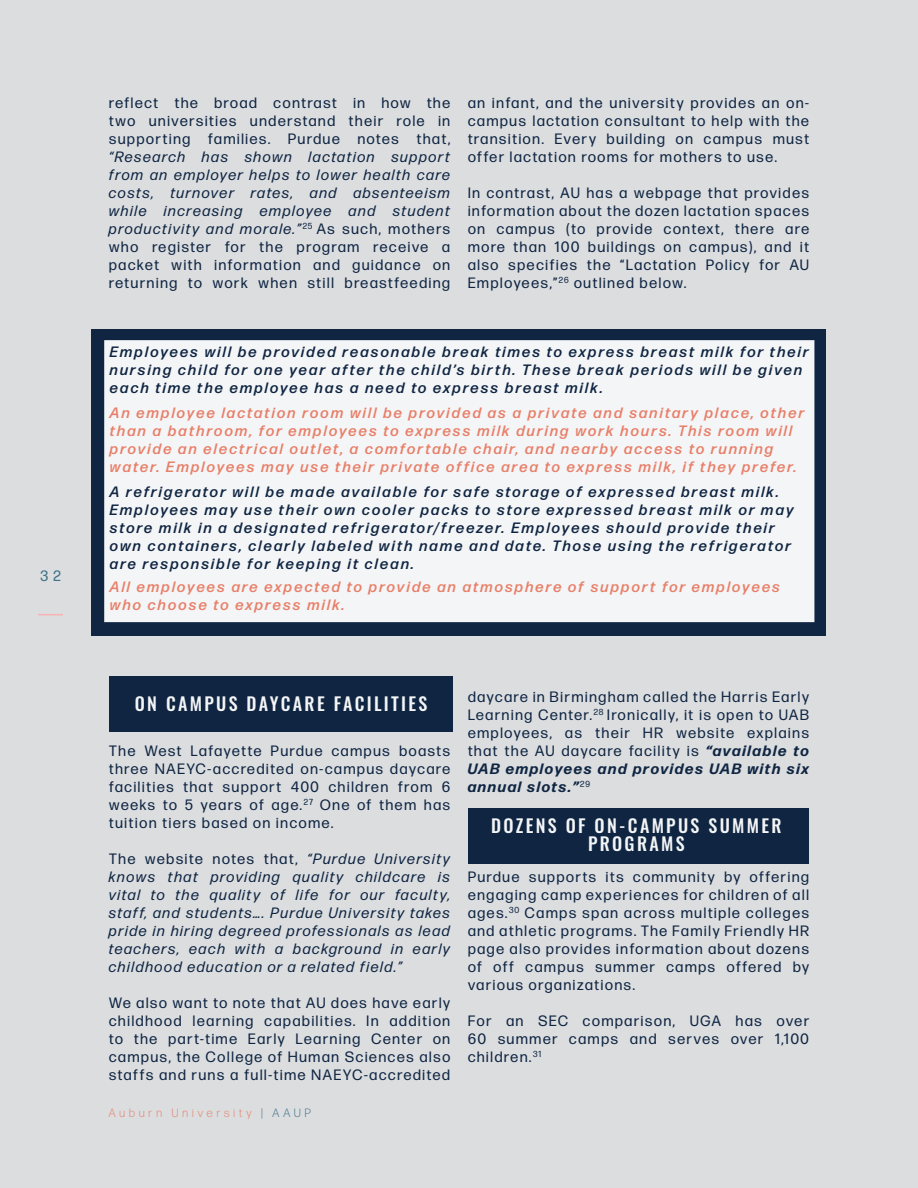
<style>
.page{position:relative;width:918px;height:1188px;background:#dbdddf}
.page>*{position:absolute;margin:0;border:0;box-sizing:border-box;transform-origin:0 0}
.t1{font:500 18px/18px "Oswald";letter-spacing:.13em;color:#f4f5f6;text-align:center}
.t2{font:15px/18px "Forma DJR Display";letter-spacing:.12em;color:#0f2542;text-align:justify}
.t3{font:italic 15px/18px "Forma DJR Display";letter-spacing:.12em;color:#0f2542;text-align:justify}
.t4{font:italic 500 15px/18px "Forma DJR Display";letter-spacing:.16em;color:#0f2542}
.t5{font:italic 500 15px/18px "Forma DJR Display";letter-spacing:.16em;color:#e87f69}
.t6{font:15px "Forma DJR Display";color:#3e7088}
.t7{font:300 12px "Forma DJR Display";letter-spacing:.34em;color:#e87f69}
.s1{font-style:normal}
.s2{color:#3e7088}
.s3{font-weight:700;font-style:italic}
</style>
<div class="page">
<svg style="left:38px;top:614px;width:25px;height:1px"></svg>
<div style="left:109px;top:676px;width:344px;height:56px;background:#0f2542"></div>
<div style="left:92px;top:329px;width:734px;height:307px;background:#0f2542"></div>
<div style="left:104px;top:340px;width:710px;height:282px;background:#f4f5f6"></div>
<div style="left:468px;top:808px;width:341px;height:56px;background:#0f2542"></div>
<p class="t6" style="left:41px;top:567px;width:22px">3 2</p>
<p class="t2" style="left:109px;top:93px;width:343px">reflect the broad contrast in how the two universities understand their role in supporting families. Purdue notes that,</p>
<p class="t3" style="left:109px;top:147px;width:342px">“Research has shown lactation support from an employer helps to lower health care costs, turnover rates, and absenteeism while increasing employee and student productivity and morale.”<sup>25</sup> <span class="s1">As such, mothers who register for the program receive a packet with information and guidance on returning to work when still breastfeeding</span></p>
<p class="t2" style="left:468px;top:93px;width:342px">an infant, and the university provides an on&shy;campus lactation consultant to help with the transition. Every building on campus must offer lactation rooms for mothers to use.</p>
<p class="t2" style="left:468px;top:183px;width:342px">In contrast, AU has a webpage that provides information about the dozen lactation spaces on campus (to provide context, there are more than 100 buildings on campus), and it also specifies the “Lactation Policy for AU Employees,”<sup>26</sup> outlined below.</p>
<p class="t4" style="left:110px;top:343px;width:700px">Employees will be provided reasonable break times to express breast milk for their nursing child for one year after the child’s birth. These break periods will be given each time the employee has a need to express breast milk.</p>
<p class="t5" style="left:110px;top:403px;width:696px">An employee lactation room will be provided as a private and sanitary place, other than a bathroom, for employees to express milk during work hours. This room will provide an electrical outlet, a comfortable chair, and nearby access to running water. Employees may use their private office area to express milk, if they prefer.</p>
<p class="t4" style="left:110px;top:483px;width:685px">A refrigerator will be made available for safe storage of expressed breast milk.<br>Employees may use their own cooler packs to store expressed breast milk or may store milk in a designated refrigerator/freezer. Employees should provide their own containers, clearly labeled with name and date. Those using the refrigerator are responsible for keeping it clean.</p>
<p class="t5" style="left:110px;top:578px;width:671px">All employees are expected to provide an atmosphere of support for employees who choose to express milk.</p>
<p class="t1" style="left:135px;top:693px;width:294px">ON CAMPUS DAYCARE FACILITIES</p>
<p class="t2" style="left:109px;top:741px;width:342px">The West Lafayette Purdue campus boasts three NAEYC-accredited on-campus daycare facilities that support 400 children from 6 weeks to 5 years of age.<sup>27</sup> One of them has tuition tiers based on income.</p>
<p class="t3" style="left:109px;top:849px;width:343px"><span class="s1">The website notes that,</span> “Purdue University knows that providing quality childcare is vital to the quality of life for our faculty, staff, and students…. Purdue University takes pride in hiring degreed professionals as lead teachers, each with a background in early childhood education or a related field.”</p>
<p class="t2" style="left:109px;top:993px;width:343px">We also want to note that AU does have early childhood learning capabilities. In addition to the part-time Early Learning Center on campus, the College of Human Sciences also staffs and runs a full-time NAEYC-accredited</p>
<p class="t7" style="left:109px;top:1106px;width:203px">Auburn University <span class="s2">| AAUP</span></p>
<p class="t2" style="left:468px;top:687px;width:343px">daycare in Birmingham called the Harris Early Learning Center.<sup>28</sup> Ironically, it is open to UAB employees, as their HR website explains that the AU daycare facility is <span class="s3">“available to UAB employees and provides UAB with six annual slots.”</span><sup>29</sup></p>
<p class="t1" style="left:491px;top:814px;width:292px">DOZENS OF ON-CAMPUS SUMMER<br>PROGRAMS</p>
<p class="t2" style="left:468px;top:867px;width:343px">Purdue supports its community by offering engaging camp experiences for children of all ages.<sup>30</sup> Camps span across multiple colleges and athletic programs. The Family Friendly HR page also provides information about dozens of off campus summer camps offered by various organizations.</p>
<p class="t2" style="left:468px;top:1011px;width:343px">For an SEC comparison, UGA has over 60 summer camps and serves over 1,100 children.<sup>31</sup></p>
</div>
